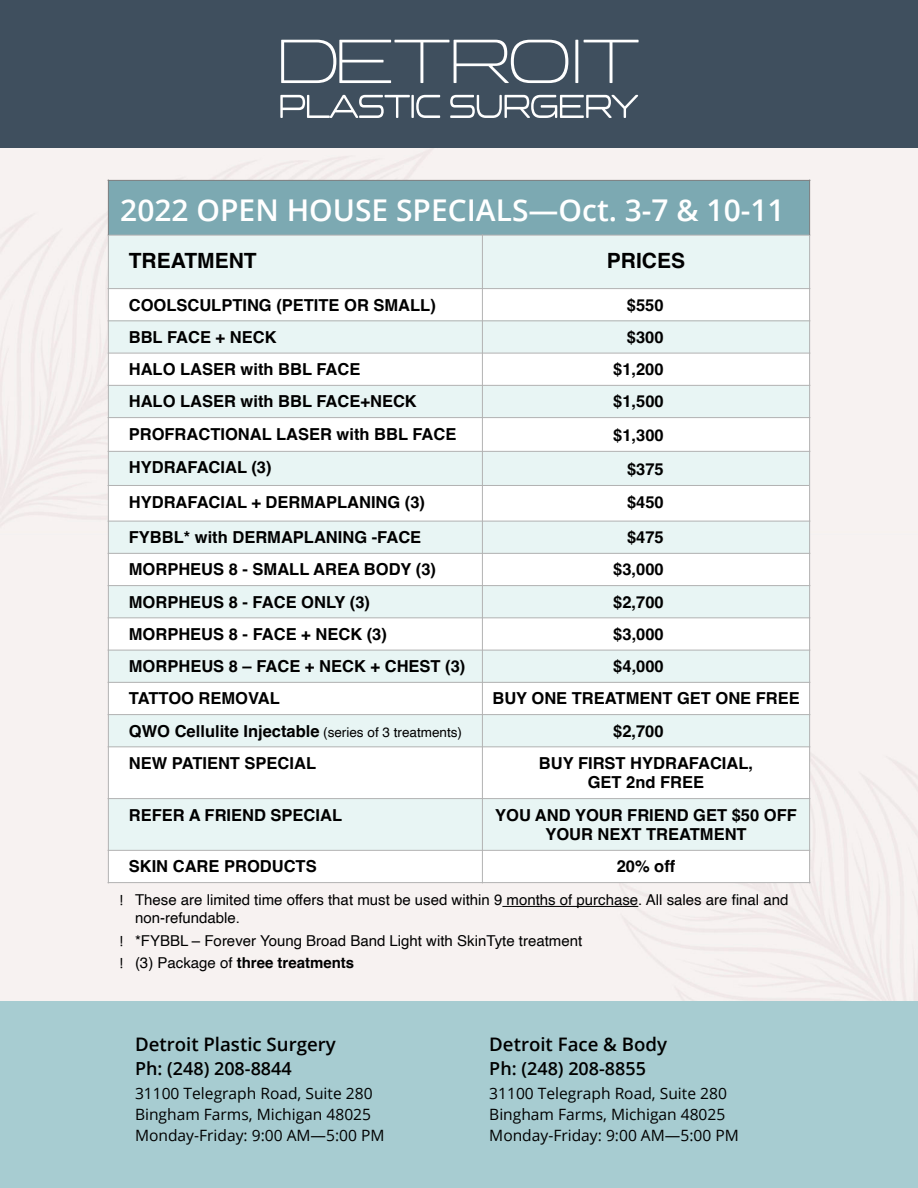
<style>
.page{position:relative;width:918px;height:1188px;background:#fff}
.page>*{position:absolute;margin:0;border:0;box-sizing:border-box;transform-origin:0 0}
.t1{font:600 30px "Open Sans";color:#fff}
.t2{font:700 21px "Helvetica";color:#000}
.t3{font:600 18.6px "Open Sans";color:#000}
.t4{font:600 18px "Open Sans";color:#000}
.t5{font:700 16.5px/19.5px "Helvetica";color:#000;text-align:center}
.t6{font:15.6px/20.7px "Open Sans";color:#000}
.t7{font:15px/18px "Helvetica";color:#000}
.s1{font-weight:400;font-size:13.5px}
.s2{font-family:"Calibri"}
.s3{font-weight:700}
</style>
<div class="page">
<div style="left:0;top:522px;width:918px;height:590px;background:#f7f2f1"></div>
<div style="left:108px;top:232px;width:701px;height:650px;background:#fff"></div>
<hr style="left:502px;top:906px;width:136px;height:1px;background:#000">
<div style="left:108px;top:180px;width:702px;height:55px;background:#7ca9b2"></div>
<div style="left:108px;top:235px;width:374px;height:54px;background:#e8f5f4"></div>
<div style="left:482px;top:235px;width:328px;height:54px;background:#e8f5f4"></div>
<div style="left:108px;top:321px;width:374px;height:32px;background:#e8f5f4"></div>
<div style="left:482px;top:321px;width:328px;height:32px;background:#e8f5f4"></div>
<div style="left:108px;top:385px;width:374px;height:33px;background:#e8f5f4"></div>
<div style="left:482px;top:385px;width:328px;height:33px;background:#e8f5f4"></div>
<div style="left:108px;top:451px;width:374px;height:34px;background:#e8f5f4"></div>
<div style="left:482px;top:451px;width:328px;height:34px;background:#e8f5f4"></div>
<div style="left:108px;top:521px;width:374px;height:32px;background:#e8f5f4"></div>
<div style="left:482px;top:521px;width:328px;height:32px;background:#e8f5f4"></div>
<div style="left:108px;top:586px;width:374px;height:32px;background:#e8f5f4"></div>
<div style="left:482px;top:586px;width:328px;height:32px;background:#e8f5f4"></div>
<div style="left:108px;top:650px;width:374px;height:32px;background:#e8f5f4"></div>
<div style="left:482px;top:650px;width:328px;height:32px;background:#e8f5f4"></div>
<div style="left:108px;top:715px;width:374px;height:32px;background:#e8f5f4"></div>
<div style="left:482px;top:715px;width:328px;height:32px;background:#e8f5f4"></div>
<div style="left:108px;top:799px;width:374px;height:51px;background:#e8f5f4"></div>
<div style="left:482px;top:799px;width:328px;height:51px;background:#e8f5f4"></div>
<hr style="left:482px;top:234px;width:1px;height:649px;background:#b2b2b2">
<hr style="left:108px;top:235px;width:702px;height:1px;background:#b2b2b2">
<hr style="left:108px;top:288px;width:702px;height:1px;background:#b2b2b2">
<hr style="left:108px;top:320px;width:702px;height:1px;background:#b2b2b2">
<hr style="left:108px;top:353px;width:702px;height:1px;background:#b2b2b2">
<hr style="left:108px;top:385px;width:702px;height:1px;background:#b2b2b2">
<hr style="left:108px;top:417px;width:702px;height:1px;background:#b2b2b2">
<hr style="left:108px;top:451px;width:702px;height:1px;background:#b2b2b2">
<hr style="left:108px;top:485px;width:702px;height:1px;background:#b2b2b2">
<hr style="left:108px;top:521px;width:702px;height:1px;background:#b2b2b2">
<hr style="left:108px;top:553px;width:702px;height:1px;background:#b2b2b2">
<hr style="left:108px;top:585px;width:702px;height:1px;background:#b2b2b2">
<hr style="left:108px;top:617px;width:702px;height:1px;background:#b2b2b2">
<hr style="left:108px;top:650px;width:702px;height:1px;background:#b2b2b2">
<hr style="left:108px;top:682px;width:702px;height:1px;background:#b2b2b2">
<hr style="left:108px;top:714px;width:702px;height:1px;background:#b2b2b2">
<hr style="left:108px;top:746px;width:702px;height:1px;background:#b2b2b2">
<hr style="left:108px;top:798px;width:702px;height:1px;background:#b2b2b2">
<hr style="left:108px;top:850px;width:702px;height:1px;background:#b2b2b2">
<hr style="left:108px;top:180px;width:1px;height:55px;background:#808080">
<hr style="left:108px;top:235px;width:1px;height:648px;background:#b2b2b2">
<hr style="left:809px;top:180px;width:1px;height:55px;background:#808080">
<hr style="left:809px;top:235px;width:1px;height:183px;background:#b2b2b2">
<hr style="left:809px;top:418px;width:1px;height:67px;background:#b2b2b2">
<hr style="left:809px;top:485px;width:1px;height:398px;background:#b2b2b2">
<hr style="left:108px;top:180px;width:702px;height:1px;background:#808080">
<hr style="left:108px;top:882px;width:702px;height:1px;background:#b2b2b2">
<div style="left:0;top:0;width:918px;height:148px;background:#3f4f5e"></div>
<div style="left:0;top:1002px;width:918px;height:186px;background:#a7ccd1"></div>
<svg style="left:280px;top:95px;width:130px;height:23px"></svg>
<hr style="left:411px;top:95px;width:3px;height:23px;background:#fff">
<svg style="left:416px;top:95px;width:24px;height:23px"></svg>
<svg style="left:450px;top:95px;width:188px;height:23px"></svg>
<svg style="left:281px;top:40px;width:287px;height:43px"></svg>
<hr style="left:575px;top:40px;width:3px;height:43px;background:#fff">
<svg style="left:584px;top:40px;width:55px;height:43px"></svg>
<h1 class="t1" style="left:120px;top:189px;width:666px">2022 OPEN HOUSE SPECIALS—Oct. 3-7 &amp; 10-11</h1>
<p class="t2" style="left:129px;top:248px;width:129px">TREATMENT</p>
<p class="t2" style="left:607px;top:248px;width:80px">PRICES</p>
<p class="t5" style="left:129px;top:297px;width:309px">COOLSCULPTING (PETITE OR SMALL)</p>
<p class="t5" style="left:627px;top:297px;width:38px">$550</p>
<p class="t5" style="left:129px;top:329px;width:149px">BBL FACE + NECK</p>
<p class="t5" style="left:627px;top:329px;width:38px">$300</p>
<p class="t5" style="left:129px;top:361px;width:233px">HALO LASER with BBL FACE</p>
<p class="t5" style="left:613px;top:361px;width:52px">$1,200</p>
<p class="t5" style="left:129px;top:394px;width:290px">HALO LASER with BBL FACE+NECK</p>
<p class="t5" style="left:613px;top:394px;width:52px">$1,500</p>
<p class="t5" style="left:129px;top:426px;width:329px">PROFRACTIONAL LASER with BBL FACE</p>
<p class="t5" style="left:613px;top:427px;width:52px">$1,300</p>
<p class="t5" style="left:129px;top:460px;width:144px">HYDRAFACIAL (3)</p>
<p class="t5" style="left:627px;top:461px;width:38px">$375</p>
<p class="t5" style="left:129px;top:494px;width:298px">HYDRAFACIAL + DERMAPLANING (3)</p>
<p class="t5" style="left:627px;top:494px;width:38px">$450</p>
<p class="t5" style="left:129px;top:529px;width:294px">FYBBL* with DERMAPLANING -FACE</p>
<p class="t5" style="left:627px;top:529px;width:38px">$475</p>
<p class="t5" style="left:129px;top:562px;width:309px">MORPHEUS 8 - SMALL AREA BODY (3)</p>
<p class="t5" style="left:613px;top:562px;width:52px">$3,000</p>
<p class="t5" style="left:129px;top:594px;width:243px">MORPHEUS 8 - FACE ONLY (3)</p>
<p class="t5" style="left:613px;top:594px;width:52px">$2,700</p>
<p class="t5" style="left:129px;top:626px;width:260px">MORPHEUS 8 - FACE + NECK (3)</p>
<p class="t5" style="left:613px;top:626px;width:52px">$3,000</p>
<p class="t5" style="left:129px;top:659px;width:338px">MORPHEUS 8 – FACE + NECK + CHEST (3)</p>
<p class="t5" style="left:613px;top:659px;width:52px">$4,000</p>
<p class="t5" style="left:129px;top:691px;width:153px">TATTOO REMOVAL</p>
<p class="t5" style="left:492px;top:691px;width:309px">BUY ONE TREATMENT GET ONE FREE</p>
<p class="t5" style="left:129px;top:723px;width:335px">QWO Cellulite Injectable <span class="s1">(series of 3 treatments)</span></p>
<p class="t5" style="left:613px;top:723px;width:52px">$2,700</p>
<p class="t5" style="left:129px;top:755px;width:189px">NEW PATIENT SPECIAL</p>
<p class="t5" style="left:539px;top:755px;width:216px">BUY FIRST HYDRAFACIAL,<br>GET 2nd FREE</p>
<p class="t5" style="left:129px;top:807px;width:215px">REFER A FRIEND SPECIAL</p>
<p class="t5" style="left:495px;top:807px;width:303px">YOU AND YOUR FRIEND GET $50 OFF<br>YOUR NEXT TREATMENT</p>
<p class="t5" style="left:129px;top:859px;width:189px">SKIN CARE PRODUCTS</p>
<p class="t5" style="left:617px;top:859px;width:60px">20% off</p>
<p class="t7" style="left:135px;top:891px;width:655px;text-indent:-16px"><span class="s2">!</span> These are limited time offers that must be used within 9 months of purchase. All sales are final and non-refundable.</p>
<p class="t7" style="left:119px;top:929px;width:465px;line-height:22.5px"><span class="s2">!</span> *FYBBL – Forever Young Broad Band Light with SkinTyte treatment <span class="s2">!</span> (3) Package of <span class="s3">three treatments</span></p>
<p class="t3" style="left:135px;top:1031px;width:202px">Detroit Plastic Surgery</p>
<p class="t4" style="left:135px;top:1056px;width:158px">Ph: (248) 208-8844</p>
<p class="t6" style="left:135px;top:1083px;width:251px">31100 Telegraph Road, Suite 280<br>Bingham Farms, Michigan 48025<br>Monday-Friday: 9:00 AM—5:00 PM</p>
<p class="t3" style="left:489px;top:1031px;width:179px">Detroit Face &amp; Body</p>
<p class="t4" style="left:489px;top:1056px;width:158px">Ph: (248) 208-8855</p>
<p class="t6" style="left:489px;top:1083px;width:251px">31100 Telegraph Road, Suite 280<br>Bingham Farms, Michigan 48025<br>Monday-Friday: 9:00 AM—5:00 PM</p>
</div>
